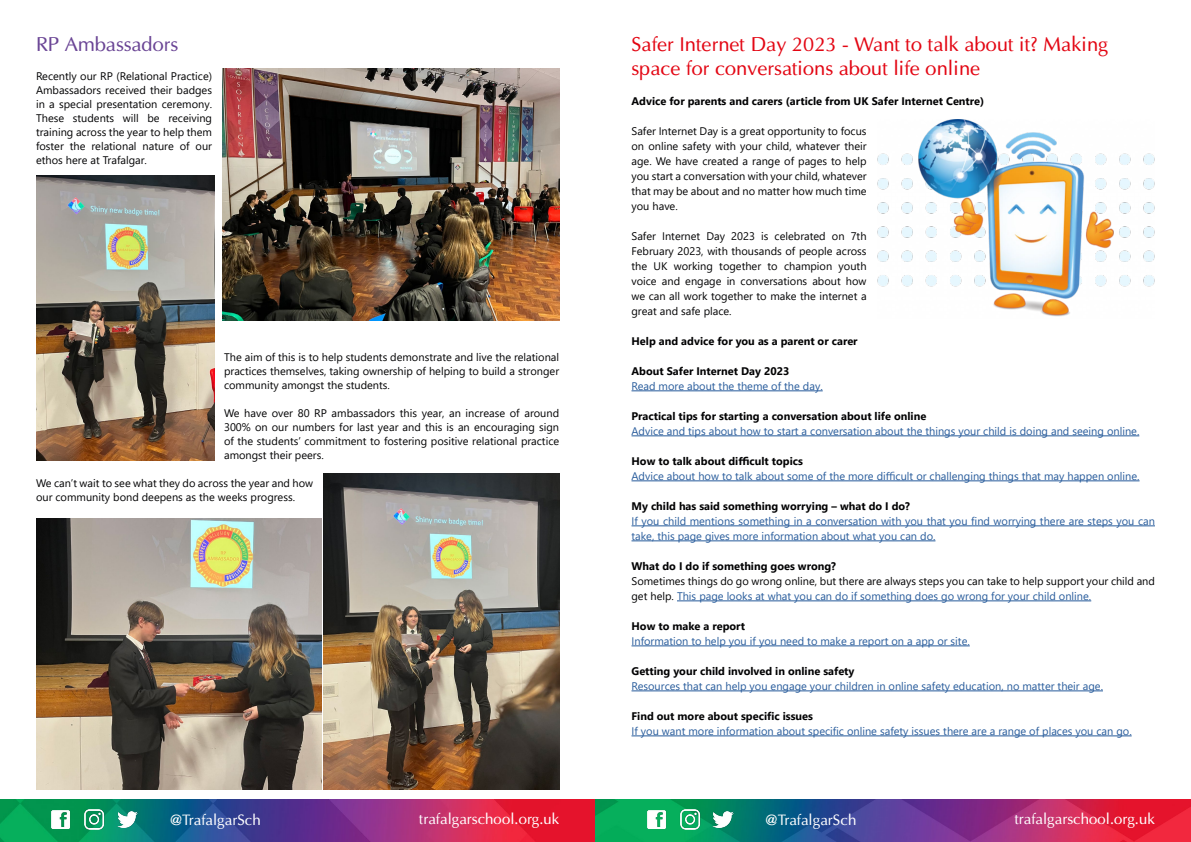
<style>
.page{position:relative;width:1191px;height:842px;background:#fff}
.page>*{position:absolute;margin:0;border:0;box-sizing:border-box;transform-origin:0 0}
.t1{font:20px/24px "Optima";color:#e30613}
.t2{font:20px "Optima";color:#6a4595}
.t3{font:15px "Optima";color:#fff}
.t4{font:11px/14px "Segoe UI";color:#020203;text-align:justify}
.t5{font:11px/15px "Segoe UI";color:#275b9b}
.t6{font:700 11px "Segoe UI";color:#020203}
.s1{color:#275b9b}
</style>
<div class="page">
<img style="left:0;top:799px;width:1191px;height:43px">
<img style="left:117px;top:811px;width:20px;height:16px">
<img style="left:81px;top:809px;width:26px;height:20px">
<img style="left:52px;top:810px;width:21px;height:18px">
<img style="left:712px;top:811px;width:21px;height:16px">
<img style="left:676px;top:809px;width:26px;height:20px">
<img style="left:647px;top:810px;width:21px;height:18px">
<hr style="left:631px;top:390px;width:191px;height:1px;background:#275b9b">
<hr style="left:631px;top:435px;width:508px;height:1px;background:#275b9b">
<hr style="left:631px;top:480px;width:508px;height:1px;background:#275b9b">
<hr style="left:631px;top:525px;width:524px;height:1px;background:#275b9b">
<hr style="left:631px;top:540px;width:304px;height:1px;background:#275b9b">
<hr style="left:677px;top:600px;width:414px;height:1px;background:#275b9b">
<hr style="left:631px;top:645px;width:338px;height:1px;background:#275b9b">
<hr style="left:631px;top:690px;width:472px;height:1px;background:#275b9b">
<hr style="left:631px;top:735px;width:500px;height:1px;background:#275b9b">
<img style="left:877px;top:119px;width:278px;height:198px">
<img style="left:222px;top:68px;width:337px;height:253px">
<img style="left:36px;top:519px;width:285px;height:270px">
<img style="left:323px;top:473px;width:236px;height:317px">
<img style="left:36px;top:175px;width:179px;height:285px">
<h1 class="t2" style="left:36px;top:32px;width:144px">RP Ambassadors</h1>
<p class="t4" style="left:36px;top:69px;width:178px">Recently our RP (Relational Practice)<br>Ambassadors received their badges in a special presentation ceremony.<br>These students will be receiving training across the year to help them foster the relational nature of our ethos here at Trafalgar.</p>
<p class="t4" style="left:224px;top:349px;width:337px">The aim of this is to help students demonstrate and live the relational practices themselves, taking ownership of helping to build a stronger community amongst the students.</p>
<p class="t4" style="left:224px;top:405px;width:337px">We have over 80 RP ambassadors this year, an increase of around 300% on our numbers for last year and this is an encouraging sign of the students’ commitment to fostering positive relational practice amongst their peers.</p>
<p class="t4" style="left:36px;top:475px;width:279px">We can’t wait to see what they do across the year and how our community bond deepens as the weeks progress.</p>
<h1 class="t1" style="left:631px;top:33px;width:478px">Safer Internet Day 2023 - Want to talk about it? Making space for conversations about life online</h1>
<p class="t6" style="left:631px;top:91px;width:354px">Advice for parents and carers (article from UK Safer Internet Centre)</p>
<p class="t4" style="left:631px;top:122px;width:237px;line-height:15px">Safer Internet Day is a great opportunity to focus on online safety with your child, whatever their age. We have created a range of pages to help you start a conversation with your child, whatever that may be about and no matter how much time you have.</p>
<p class="t4" style="left:631px;top:227px;width:237px;line-height:15px">Safer Internet Day 2023 is celebrated on 7th February 2023, with thousands of people across the UK working together to champion youth voice and engage in conversations about how we can all work together to make the internet a great and safe place.</p>
<p class="t6" style="left:631px;top:331px;width:228px">Help and advice for you as a parent or carer</p>
<p class="t6" style="left:631px;top:361px;width:159px">About Safer Internet Day 2023</p>
<p class="t5" style="left:631px;top:377px;width:193px">Read more about the theme of the day.</p>
<p class="t6" style="left:631px;top:406px;width:296px">Practical tips for starting a conversation about life online</p>
<p class="t5" style="left:631px;top:422px;width:509px">Advice and tips about how to start a conversation about the things your child is doing and seeing online.</p>
<p class="t6" style="left:631px;top:451px;width:173px">How to talk about difficult topics</p>
<p class="t5" style="left:631px;top:467px;width:509px">Advice about how to talk about some of the more difficult or challenging things that may happen online.</p>
<p class="t6" style="left:631px;top:496px;width:280px">My child has said something worrying – what do I do?</p>
<p class="t5" style="left:631px;top:512px;width:525px">If you child mentions something in a conversation with you that you find worrying there are steps you can take, this page gives more information about what you can do.</p>
<p class="t6" style="left:631px;top:556px;width:206px">What do I do if something goes wrong?</p>
<p class="t4" style="left:631px;top:573px;width:525px;line-height:15px">Sometimes things do go wrong online, but there are always steps you can take to help support your child and get help. <span class="s1">This page looks at what you can do if something does go wrong for your child online.</span></p>
<p class="t6" style="left:631px;top:616px;width:115px">How to make a report</p>
<p class="t5" style="left:631px;top:633px;width:340px">Information to help you if you need to make a report on a app or site.</p>
<p class="t6" style="left:631px;top:661px;width:224px">Getting your child involved in online safety</p>
<p class="t5" style="left:631px;top:678px;width:473px">Resources that can help you engage your children in online safety education, no matter their age.</p>
<p class="t6" style="left:631px;top:706px;width:183px">Find out more about specific issues</p>
<p class="t5" style="left:631px;top:723px;width:502px">If you want more information about specific online safety issues there are a range of places you can go.</p>
<h2 class="t3" style="left:170px;top:810px;width:92px">@TrafalgarSch</h2>
<h2 class="t3" style="left:419px;top:809px;width:142px">trafalgarschool.org.uk</h2>
<h2 class="t3" style="left:765px;top:810px;width:92px">@TrafalgarSch</h2>
<h2 class="t3" style="left:1014px;top:809px;width:142px">trafalgarschool.org.uk</h2>
</div>
